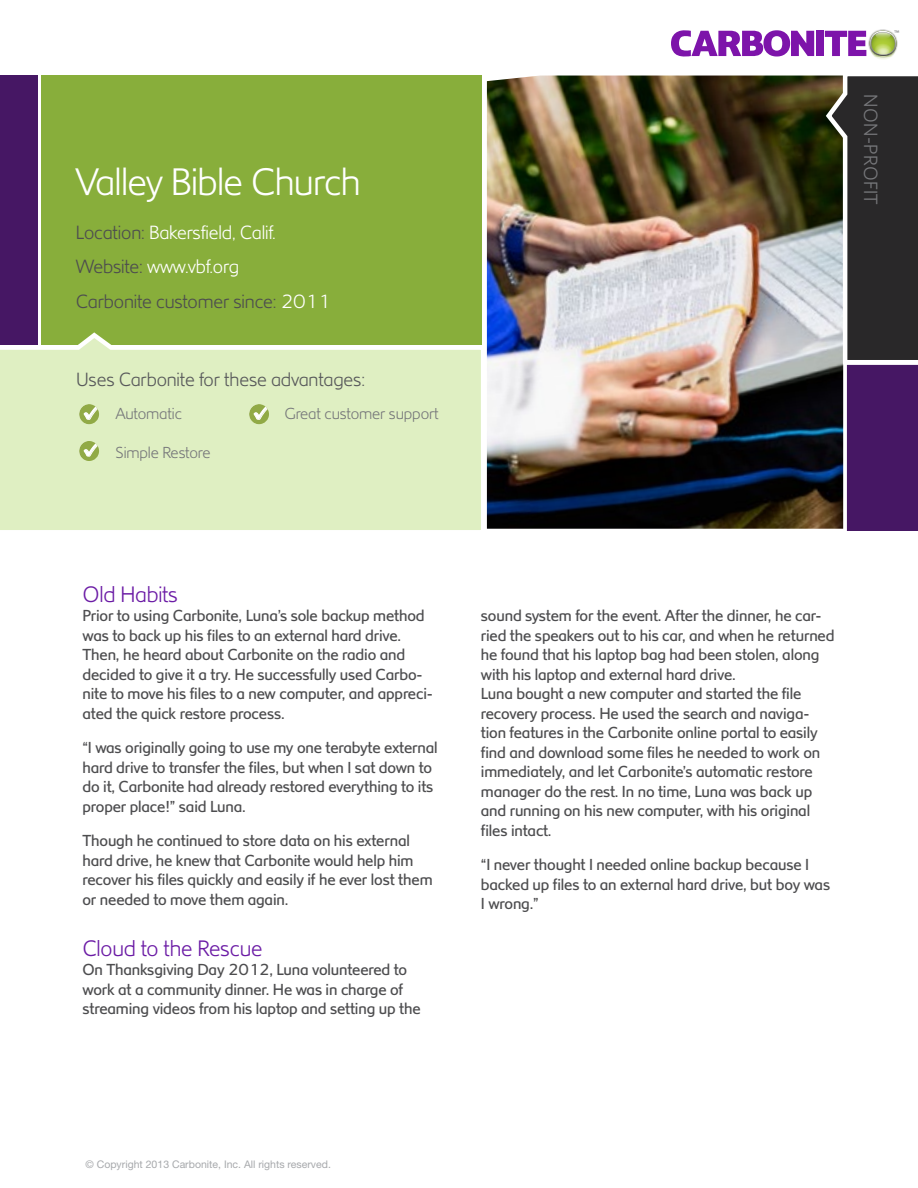
<style>
.page{position:relative;width:918px;height:1188px;background:#fff}
.page>*{position:absolute;margin:0;border:0;box-sizing:border-box;transform-origin:0 0}
.t1{font:300 36px "Carbonite";letter-spacing:-.02em;color:#fff}
.t2{font:300 21px "Carbonite";letter-spacing:-.01em;color:#6b1ba5}
.t3{font:300 18px/34.5px "Carbonite";letter-spacing:-.01em;color:#4d4d4f}
.t4{font:300 18px "Carbonite";letter-spacing:-.01em;color:#58595b}
.t5{font:300 18px "Carbonite";letter-spacing:.015em;color:#77787b}
.t6{font:15px/19.5px "Carbonite";letter-spacing:-.01em;color:#4d4d4f}
.t7{font:300 15px "Carbonite";letter-spacing:-.01em;color:#77787b}
.t8{font:10.5px "Helvetica Neue LT Std";color:#a7a9ac}
.t9{font:8.25px "Myriad Pro";color:#77797a}
.s1{color:#fff}
</style>
<div class="page">
<div style="left:41px;top:76px;width:441px;height:269px;background:#88ae3b"></div>
<div style="left:0;top:76px;width:38px;height:269px;background:#461764"></div>
<svg style="left:0;top:330px;width:487px;height:200px;background:#d9eaba"></svg>
<div style="left:816px;top:31px;width:8px;height:25px;background:#7d14aa"></div>
<img style="left:876px;top:30px;width:22px;height:17px">
<svg style="left:825px;top:31px;width:72px;height:29px"></svg>
<svg style="left:671px;top:30px;width:143px;height:27px"></svg>
<img style="left:487px;top:76px;width:336px;height:453px">
<svg style="left:823px;top:75px;width:95px;height:456px;background:#463a4e"></svg>
<svg style="left:79px;top:439px;width:23px;height:22px"></svg>
<svg style="left:79px;top:402px;width:23px;height:22px"></svg>
<svg style="left:249px;top:402px;width:23px;height:22px"></svg>
<h1 class="t1" style="left:75px;top:161px;width:287px">Valley Bible Church</h1>
<p class="t3" style="left:76px;top:215px;width:256px">Location: <span class="s1">Bakersfield, Calif.<br></span>Website: <span class="s1">www.vbf.org<br></span>Carbonite customer since: <span class="s1">2011</span></p>
<p class="t4" style="left:76px;top:369px;width:291px">Uses Carbonite for these advantages:</p>
<p class="t7" style="left:116px;top:405px;width:68px">Automatic</p>
<p class="t7" style="left:116px;top:444px;width:97px">Simple Restore</p>
<p class="t7" style="left:285px;top:405px;width:156px">Great customer support</p>
<p class="t9" style="left:894px;top:28px;width:7px">™</p>
<p class="t5" style="left:881px;top:94px;width:112px;rotate:90deg">NON-PROFIT</p>
<h2 class="t2" style="left:82px;top:582px;width:97px">Old Habits</h2>
<p class="t6" style="left:82px;top:606px;width:352px">Prior to using Carbonite, Luna’s sole backup method was to back up his files to an external hard drive.<br>Then, he heard about Carbonite on the radio and decided to give it a try. He successfully used Carbo&shy;nite to move his files to a new computer, and appreci&shy;ated the quick restore process.</p>
<p class="t6" style="left:82px;top:738px;width:357px">“I was originally going to use my one terabyte external hard drive to transfer the files, but when I sat down to do it, Carbonite had already restored everything to its proper place!” said Luna.</p>
<p class="t6" style="left:82px;top:831px;width:352px">Though he continued to store data on his external hard drive, he knew that Carbonite would help him recover his files quickly and easily if he ever lost them or needed to move them again.</p>
<h2 class="t2" style="left:82px;top:936px;width:182px">Cloud to the Rescue</h2>
<p class="t6" style="left:82px;top:960px;width:340px">On Thanksgiving Day 2012, Luna volunteered to work at a community dinner. He was in charge of streaming videos from his laptop and setting up the</p>
<p class="t6" style="left:481px;top:606px;width:355px">sound system for the event. After the dinner, he car&shy;ried the speakers out to his car, and when he returned he found that his laptop bag had been stolen, along with his laptop and external hard drive.<br>Luna bought a new computer and started the file recovery process. He used the search and naviga&shy;tion features in the Carbonite online portal to easily find and download some files he needed to work on immediately, and let Carbonite’s automatic restore manager do the rest. In no time, Luna was back up and running on his new computer, with his original files intact.</p>
<p class="t6" style="left:481px;top:855px;width:351px">“I never thought I needed online backup because I backed up files to an external hard drive, but boy was<br>I wrong.”</p>
<p class="t8" style="left:86px;top:1158px;width:247px">© Copyright 2013 Carbonite, Inc. All rights reserved.</p>
</div>
